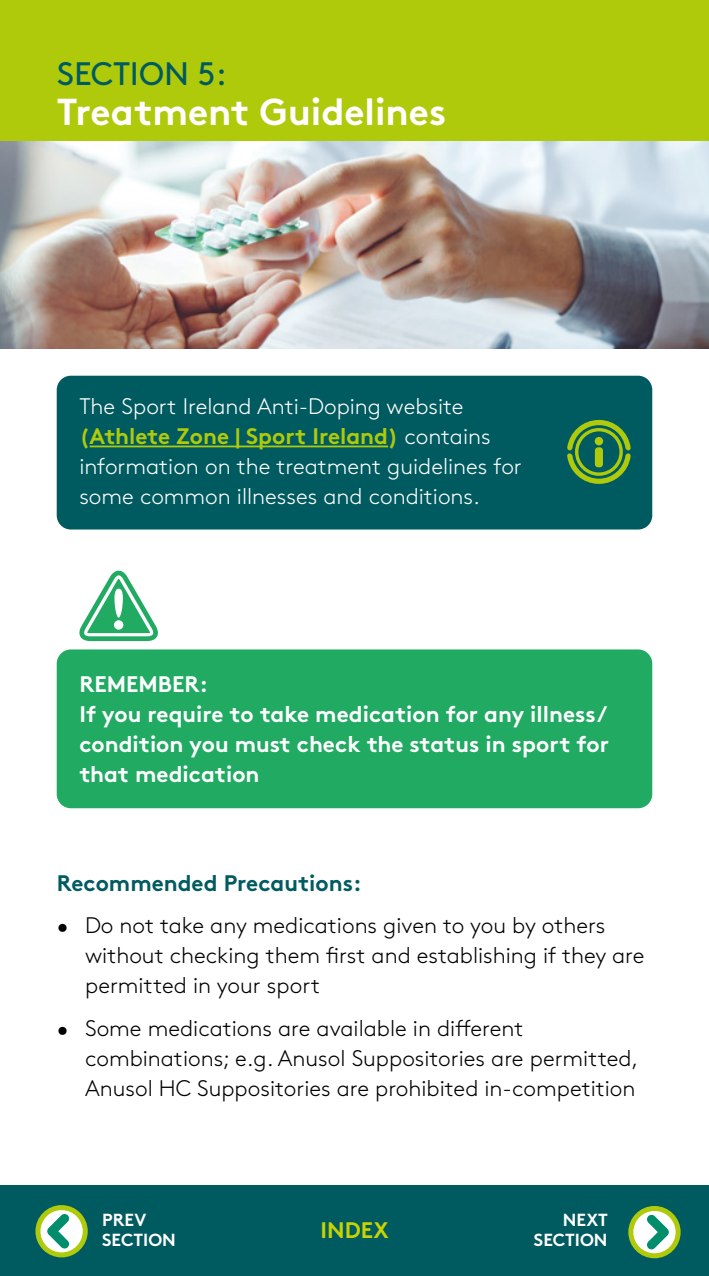
<style>
.page{position:relative;width:709px;height:1276px;background:#fff}
.page>*{position:absolute;margin:0;border:0;box-sizing:border-box;transform-origin:0 0}
.t1{font:700 37.5px "Brown Std";color:#fff}
.t2{font:32.5px "Brown Std";color:#005b60}
.t3{font:300 22.5px/30px "Brown Std";color:#000}
.t4{font:300 22.5px/30px "Brown Std";color:#fff}
.t5{font:700 22.5px/30px "Brown Std";color:#fff;text-align:justify}
.t6{font:700 22.5px "Brown Std";color:#005b60}
.t7{font:700 22.5px "Brown Std";color:#c8d300}
.t8{font:700 17.5px "Brown Std";color:#fff}
.s1{font-weight:700;color:#afca0b}
</style>
<div class="page">
<div style="left:0;top:1186px;width:709px;height:90px;background:#005b60"></div>
<div style="left:0;top:0;width:709px;height:142px;background:#afca0b"></div>
<img style="left:0;top:142px;width:709px;height:207px">
<div style="left:57px;top:376px;width:595px;height:153px;background:#005b60;border-radius:14px"></div>
<div style="left:57px;top:649px;width:595px;height:159px;background:#20aa62;border-radius:14px"></div>
<hr style="left:90px;top:445px;width:298px;height:2px;background:#afca0b">
<svg style="left:567px;top:420px;width:63px;height:64px"></svg>
<svg style="left:79px;top:570px;width:79px;height:71px"></svg>
<svg style="left:631px;top:1208px;width:47px;height:47px"></svg>
<div style="left:628px;top:1206px;width:52px;height:52px;border:5px solid #afca0b;border-radius:50%"></div>
<svg style="left:646px;top:1214px;width:23px;height:35px"></svg>
<svg style="left:38px;top:1207px;width:47px;height:48px"></svg>
<div style="left:35px;top:1205px;width:53px;height:52px;border:5px solid #afca0b;border-radius:50%"></div>
<svg style="left:47px;top:1214px;width:23px;height:35px"></svg>
<p class="t2" style="left:57px;top:55px;width:172px">SECTION 5:</p>
<p class="t1" style="left:57px;top:89px;width:391px">Treatment Guidelines</p>
<p class="t4" style="left:79px;top:392px;width:444px">The Sport Ireland Anti-Doping website <span class="s1">(Athlete Zone | Sport Ireland)</span> contains information on the treatment guidelines for some common illnesses and conditions.</p>
<p class="t5" style="left:79px;top:669px;width:130px">REMEMBER:</p>
<p class="t5" style="left:79px;top:699px;width:531px">If you require to take medication for any illness/ condition you must check the status in sport for that medication</p>
<p class="t6" style="left:57px;top:869px;width:306px">Recommended Precautions:</p>
<p class="t3" style="left:85px;top:911px;width:561px;text-indent:-28px">• Do not take any medications given to you by others without checking them first and establishing if they are permitted in your sport</p>
<p class="t3" style="left:85px;top:1013px;width:555px;text-indent:-28px">• Some medications are available in different combinations; e.g. Anusol Suppositories are permitted,<br>Anusol HC Suppositories are prohibited in-competition</p>
<p class="t8" style="left:102px;top:1209px;width:46px">PREV</p>
<p class="t8" style="left:102px;top:1229px;width:75px">SECTION</p>
<p class="t7" style="left:320px;top:1216px;width:70px">INDEX</p>
<p class="t8" style="left:563px;top:1209px;width:47px">NEXT</p>
<p class="t8" style="left:534px;top:1229px;width:75px">SECTION</p>
</div>
